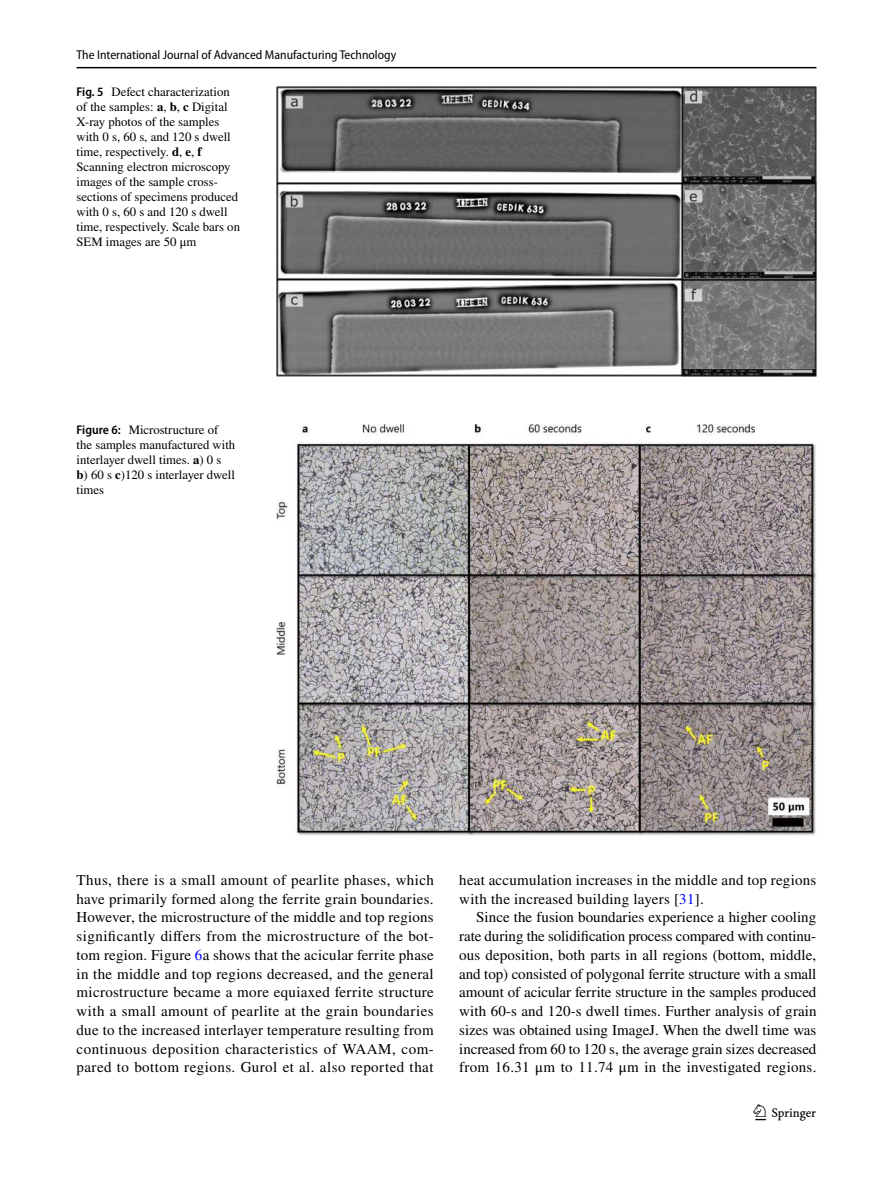
<style>
.page{position:relative;width:893px;height:1187px;background:#fff}
.page>*{position:absolute;margin:0;border:0;box-sizing:border-box;transform-origin:0 0}
.t1{font:22.5px "Springnew Regular 3";color:#000}
.t2{font:15px/18.8px "STIX";letter-spacing:.015em;color:#000;text-align:justify}
.t3{font:12.75px/15px "STIX";color:#000}
.t4{font:semi-condensed 12.75px "Myriad Pro";color:#000}
.s1{font-family:"Myriad Pro";font-weight:600;font-stretch:semi-condensed}
.s2{font-weight:700}
.s3{color:#00f}
</style>
<div class="page">
<hr style="left:77px;top:67px;width:739px;height:1px;background:#000">
<img style="left:276px;top:87px;width:540px;height:289px">
<img style="left:276px;top:424px;width:540px;height:411px">
<p class="t4" style="left:77px;top:48px;width:321px">The International Journal of Advanced Manufacturing Technology</p>
<p class="t3" style="left:77px;top:85px;width:165px"><span class="s1">Fig. 5</span> Defect characterization of the samples: <span class="s2">a</span>, <span class="s2">b</span>, <span class="s2">c</span> Digital<br>X-ray photos of the samples with 0 s, 60 s, and 120 s dwell time, respectively. <span class="s2">d</span>, <span class="s2">e</span>, <span class="s2">f<br></span>Scanning electron microscopy images of the sample cross&shy;sections of specimens produced with 0 s, 60 s and 120 s dwell time, respectively. Scale bars on<br>SEM images are 50 μm</p>
<p class="t3" style="left:77px;top:423px;width:160px"><span class="s1">Figure 6:</span> Microstructure of the samples manufactured with interlayer dwell times. <span class="s2">a</span>) 0 s <span class="s2">b</span>) 60 s <span class="s2">c</span>)120 s interlayer dwell times</p>
<p class="t2" style="left:77px;top:871px;width:359px">Thus, there is a small amount of pearlite phases, which have primarily formed along the ferrite grain boundaries.<br>However, the microstructure of the middle and top regions significantly differs from the microstructure of the bot&shy;tom region. Figure <span class="s3">6</span>a shows that the acicular ferrite phase in the middle and top regions decreased, and the general microstructure became a more equiaxed ferrite structure with a small amount of pearlite at the grain boundaries due to the increased interlayer temperature resulting from continuous deposition characteristics of WAAM, com&shy;pared to bottom regions. Gurol et al. also reported that</p>
<p class="t2" style="left:459px;top:871px;width:359px">heat accumulation increases in the middle and top regions with the increased building layers [<span class="s3">31</span>].</p>
<p class="t2" style="left:459px;top:908px;width:359px;text-indent:17px">Since the fusion boundaries experience a higher cooling rate during the solidification process compared with continu&shy;ous deposition, both parts in all regions (bottom, middle, and top) consisted of polygonal ferrite structure with a small amount of acicular ferrite structure in the samples produced with 60-s and 120-s dwell times. Further analysis of grain sizes was obtained using ImageJ. When the dwell time was increased from 60 to 120 s, the average grain sizes decreased from 16.31 μm to 11.74 μm in the investigated regions.</p>
<h1 class="t1" style="left:755px;top:1104px;width:62px">1 3</h1>
</div>
